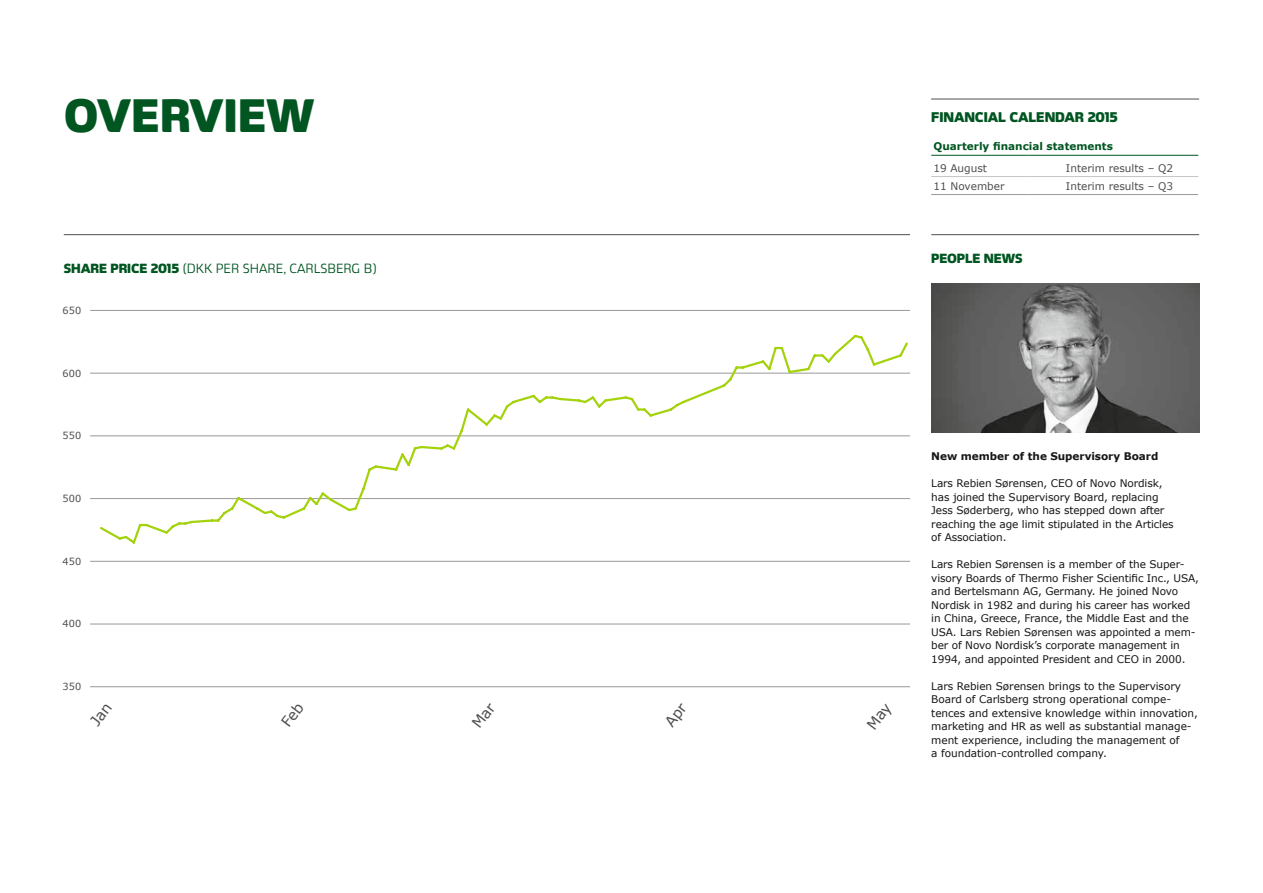
<style>
.page{position:relative;width:1263px;height:893px;background:#fff}
.page>*{position:absolute;margin:0;border:0;box-sizing:border-box;transform-origin:0 0}
.t1{font:900 45px "Carlsberg Sans";letter-spacing:.01em;color:#005521}
.t2{font:900 13.5px "Carlsberg Sans";letter-spacing:-.005em;color:#005521}
.t3{font:300 12.75px "Carlsberg Sans";letter-spacing:-.005em;color:#005521}
.t4{font:900 12.75px "Carlsberg Sans";color:#005521}
.t5{font:10.5px/13.5px "Verdana";letter-spacing:-.01em;color:#151616}
.t6{font:10.5px "Verdana";color:#4e4e4d}
.t7{font:700 10.5px "Verdana";letter-spacing:-.005em;color:#151616}
.t8{font:700 10.5px "Verdana";color:#005521}
.t9{font:9.75px "Verdana";color:#4e4e4d}
.s1{font-weight:900}
</style>
<div class="page">
<hr style="left:931px;top:176px;width:97px;height:1px;background:#c5c5c5">
<hr style="left:1028px;top:176px;width:170px;height:1px;background:#c5c5c5">
<hr style="left:931px;top:155px;width:97px;height:1px;background:#005521">
<hr style="left:1028px;top:155px;width:170px;height:1px;background:#005521">
<hr style="left:931px;top:194px;width:97px;height:1px;background:#999">
<hr style="left:1028px;top:194px;width:170px;height:1px;background:#999">
<hr style="left:931px;top:99px;width:268px;height:1px;background:#4e4e4d">
<img style="left:931px;top:284px;width:268px;height:149px">
<hr style="left:931px;top:234px;width:268px;height:1px;background:#4e4e4d">
<hr style="left:64px;top:234px;width:846px;height:1px;background:#4e4e4d">
<hr style="left:90px;top:373px;width:820px;height:1px;background:#999">
<hr style="left:90px;top:310px;width:820px;height:1px;background:#999">
<hr style="left:90px;top:435px;width:820px;height:1px;background:#999">
<hr style="left:90px;top:498px;width:820px;height:1px;background:#999">
<hr style="left:90px;top:624px;width:820px;height:1px;background:#999">
<hr style="left:90px;top:561px;width:820px;height:1px;background:#999">
<hr style="left:90px;top:686px;width:820px;height:1px;background:#999">
<svg style="left:98px;top:334px;width:812px;height:210px"></svg>
<h1 class="t1" style="left:64px;top:83px;width:252px">OVERVIEW</h1>
<p class="t3" style="left:64px;top:260px;width:314px"><span class="s1">SHARE PRICE 2015</span> (DKK PER SHARE, CARLSBERG B )</p>
<p class="t9" style="left:63px;top:304px;width:20px">650</p>
<p class="t9" style="left:63px;top:367px;width:20px">600</p>
<p class="t9" style="left:63px;top:430px;width:20px">550</p>
<p class="t9" style="left:63px;top:492px;width:20px">500</p>
<p class="t9" style="left:63px;top:555px;width:20px">450</p>
<p class="t9" style="left:63px;top:617px;width:20px">400</p>
<p class="t9" style="left:63px;top:680px;width:20px">350</p>
<p class="t2" style="left:931px;top:108px;width:188px">FINANCIAL CALEN DAR 2015</p>
<p class="t8" style="left:933px;top:139px;width:181px">Quarterly financial statements</p>
<p class="t6" style="left:933px;top:162px;width:55px">19 August</p>
<p class="t6" style="left:1066px;top:162px;width:109px">Interim results – Q2</p>
<p class="t6" style="left:933px;top:180px;width:73px">11 November</p>
<p class="t6" style="left:1066px;top:180px;width:109px">Interim results – Q3</p>
<p class="t4" style="left:931px;top:249px;width:18px">PEOP</p>
<p class="t4" style="left:965px;top:249px;width:58px">LE NEWS</p>
<p class="t7" style="left:931px;top:449px;width:229px">New member of the Supervisory Board</p>
<p class="t5" style="left:931px;top:477px;width:244px">Lars Rebien Sørensen, CEO of Novo Nordisk, has joined the Supervisory Board, replacing Jess Søderberg, who has stepped down after reaching the age limit stipulated in the Articles of Association.</p>
<p class="t5" style="left:931px;top:558px;width:269px">Lars Rebien Sørensen is a member of the Super&shy;visory Boards of Thermo Fisher Scientific Inc., USA, and Bertelsmann AG, Germany. He joined Novo Nordisk in 1982 and during his career has worked in China, Greece, France, the Middle East and the USA. Lars Rebien Sørensen was appointed a mem&shy;ber of Novo Nordisk’s corporate management in 1994, and appointed President and CEO in 2000.</p>
<p class="t5" style="left:931px;top:679px;width:268px">Lars Rebien Sørensen brings to the Supervisory Board of Carlsberg strong operational compe&shy;tences and extensive knowledge within innovation, marketing and HR as well as substantial manage&shy;ment experience, including the management of<br>a foundation-controlled company.</p>
</div>
